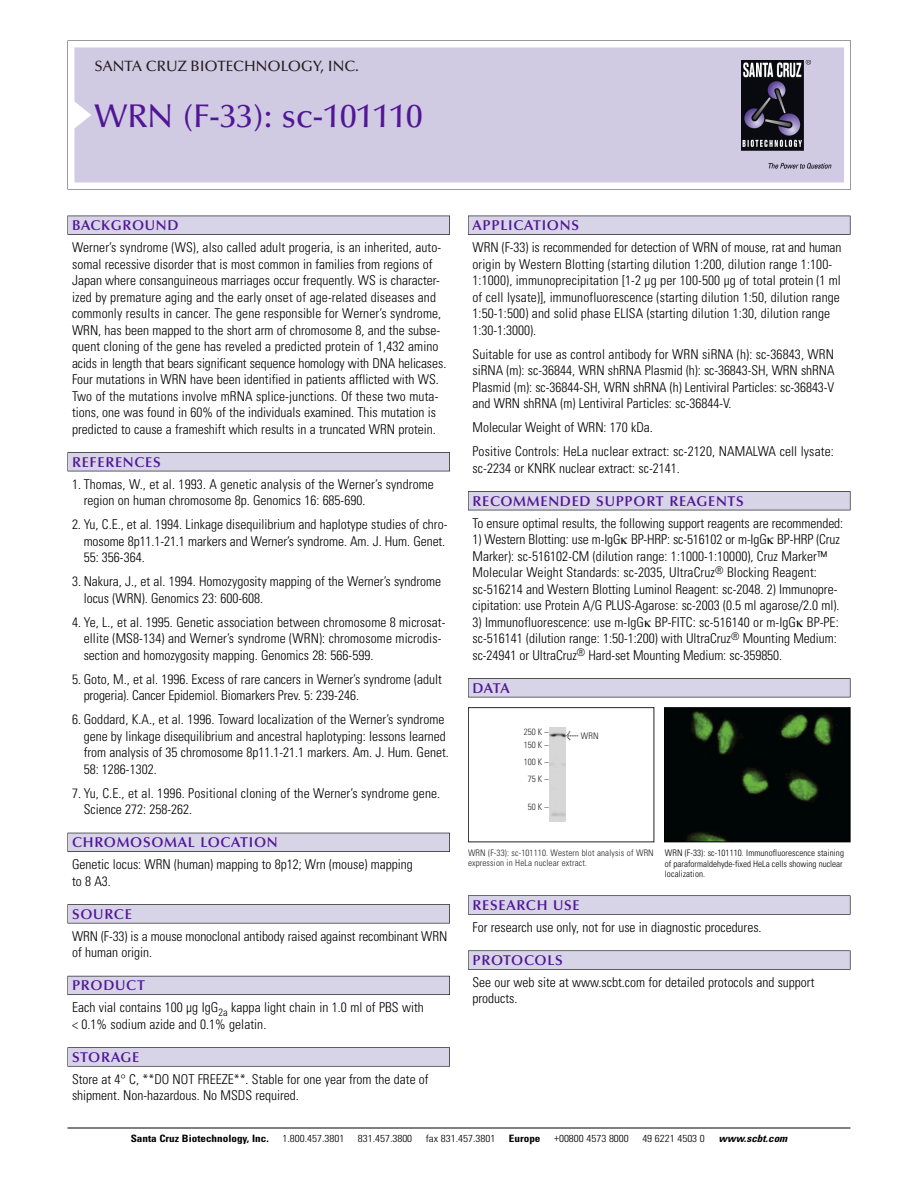
<style>
.page{position:relative;width:918px;height:1188px;background:#fff}
.page>*{position:absolute;margin:0;border:0;box-sizing:border-box;transform-origin:0 0}
.t1{font:500 33px "Optima";color:#511695}
.t2{font:500 15px "Optima";color:#231f20}
.t3{font:600 14.25px "Optima";letter-spacing:.05em;color:#511695}
.t4{font:300 condensed 13.5px/16.5px "Univers";color:#000}
.t5{font:300 condensed 10.2px "Univers";color:#000;scale:1.1 1}
.t6{font:700 condensed 10.2px "Univers";color:#000;scale:1.1 1}
.t7{font:italic 700 condensed 10.2px "Univers";color:#000;scale:1.1 1}
.t8{font:300 condensed 9px/10.5px "Univers";letter-spacing:.01em;color:#000}
.t9{font:300 condensed 9px/10.5px "Univers";letter-spacing:.015em;color:#272526}
.s1{font-family:"Meta Plus";font-weight:400;font-stretch:normal;font-size:10.5px}
</style>
<div class="page">
<svg style="left:68px;top:40px;width:783px;height:149px"></svg>
<div style="left:74px;top:47px;width:770px;height:135px;background:#d1cae3"></div>
<img style="left:741px;top:60px;width:90px;height:108px">
<div style="left:68px;top:216px;width:382px;height:19px;background:#535256"></div>
<div style="left:68px;top:216px;width:381px;height:18px;background:#d7d4e8"></div>
<div style="left:68px;top:452px;width:382px;height:19px;background:#515155"></div>
<div style="left:68px;top:453px;width:381px;height:18px;background:#d7d4e8"></div>
<div style="left:68px;top:833px;width:382px;height:19px;background:#515057"></div>
<div style="left:68px;top:833px;width:381px;height:18px;background:#d7d4e8"></div>
<div style="left:68px;top:904px;width:382px;height:19px;background:#575659"></div>
<div style="left:68px;top:905px;width:381px;height:18px;background:#d7d4e8"></div>
<div style="left:68px;top:976px;width:382px;height:19px;background:#595860"></div>
<div style="left:68px;top:976px;width:381px;height:18px;background:#d7d4e8"></div>
<svg style="left:68px;top:1047px;width:382px;height:20px"></svg>
<div style="left:68px;top:1048px;width:381px;height:18px;background:#d7d4e8"></div>
<div style="left:468px;top:216px;width:382px;height:19px;background:#535256"></div>
<div style="left:468px;top:216px;width:382px;height:18px;background:#d7d4e8"></div>
<div style="left:468px;top:491px;width:382px;height:19px;background:#515155"></div>
<div style="left:468px;top:492px;width:382px;height:18px;background:#d7d4e8"></div>
<div style="left:468px;top:678px;width:382px;height:19px;background:#545357"></div>
<div style="left:468px;top:679px;width:382px;height:18px;background:#d7d4e8"></div>
<div style="left:468px;top:895px;width:382px;height:20px;background:#666"></div>
<div style="left:468px;top:896px;width:382px;height:18px;background:#d7d4e8"></div>
<svg style="left:468px;top:950px;width:382px;height:20px"></svg>
<div style="left:468px;top:951px;width:382px;height:18px;background:#d7d4e8"></div>
<hr style="left:68px;top:1128px;width:782px;height:1px;background:#000">
<img style="left:666px;top:709px;width:182px;height:131px">
<div style="left:664px;top:707px;width:186px;height:135px;border:1px solid #000"></div>
<div style="left:468px;top:707px;width:186px;height:135px;border:1px solid #272526"></div>
<img style="left:550px;top:727px;width:15px;height:94px">
<p class="t2" style="left:94px;top:60px;width:266px">SANTA CRUZ BIOTECHNOLOGY, INC.</p>
<p class="t1" style="left:94px;top:102px;width:330px">WRN (F-33): sc-101110</p>
<p class="t3" style="left:72px;top:219px;width:108px">BACKGROUND</p>
<p class="t4" style="left:72px;top:240px;width:376px">Werner’s syndrome (WS), also called adult progeria, is an inherited, auto&shy;somal recessive disorder that is most common in families from regions of Japan where consanguineous marriages occur frequently. WS is character&shy;ized by premature aging and the early onset of age-related diseases and commonly results in cancer. The gene responsible for Werner’s syndrome, WRN, has been mapped to the short arm of chromosome 8, and the subse&shy;quent cloning of the gene has reveled a predicted protein of 1,432 amino acids in length that bears significant sequence homology with DNA helicases.<br>Four mutations in WRN have been identified in patients afflicted with WS.<br>Two of the mutations involve mRNA splice-junctions. Of these two muta&shy;tions, one was found in 60% of the individuals examined. This mutation is predicted to cause a frameshift which results in a truncated WRN protein.</p>
<p class="t3" style="left:72px;top:456px;width:90px">REFERENCES</p>
<p class="t4" style="left:84px;top:477px;width:352px;text-indent:-12px">1. Thomas, W., et al. 1993. A genetic analysis of the Werner’s syndrome region on human chromosome 8p. Genomics 16: 685-690.</p>
<p class="t4" style="left:84px;top:517px;width:365px;text-indent:-12px">2. Yu, C.E., et al. 1994. Linkage disequilibrium and haplotype studies of chro&shy;mosome 8p11.1-21.1 markers and Werner’s syndrome. Am. J. Hum. Genet.<br>55: 356-364.</p>
<p class="t4" style="left:84px;top:574px;width:359px;text-indent:-12px">3. Nakura, J., et al. 1994. Homozygosity mapping of the Werner’s syndrome locus (WRN). Genomics 23: 600-608.</p>
<p class="t4" style="left:84px;top:615px;width:363px;text-indent:-12px">4. Ye, L., et al. 1995. Genetic association between chromosome 8 microsat&shy;ellite (MS8-134) and Werner’s syndrome (WRN): chromosome microdis&shy;section and homozygosity mapping. Genomics 28: 566-599.</p>
<p class="t4" style="left:84px;top:672px;width:360px;text-indent:-12px">5. Goto, M., et al. 1996. Excess of rare cancers in Werner’s syndrome (adult progeria). Cancer Epidemiol. Biomarkers Prev. 5: 239-246.</p>
<p class="t4" style="left:84px;top:712px;width:367px;text-indent:-12px">6. Goddard, K.A., et al. 1996. Toward localization of the Werner’s syndrome gene by linkage disequilibrium and ancestral haplotyping: lessons learned from analysis of 35 chromosome 8p11.1-21.1 markers. Am. J. Hum. Genet.<br>58: 1286-1302.</p>
<p class="t4" style="left:84px;top:786px;width:358px;text-indent:-12px">7. Yu, C.E., et al. 1996. Positional cloning of the Werner’s syndrome gene.<br>Science 272: 258-262.</p>
<p class="t3" style="left:72px;top:836px;width:207px">CHROMOSOMAL LOCATION</p>
<p class="t4" style="left:72px;top:858px;width:342px">Genetic locus: WRN (human) mapping to 8p12; Wrn (mouse) mapping to 8 A3.</p>
<p class="t3" style="left:72px;top:908px;width:61px">SOURCE</p>
<p class="t4" style="left:72px;top:929px;width:377px">WRN (F-33) is a mouse monoclonal antibody raised against recombinant WRN of human origin.</p>
<p class="t3" style="left:72px;top:979px;width:74px">PRODUCT</p>
<p class="t4" style="left:72px;top:1001px;width:353px">Each vial contains 100 µg IgG<sub>2a</sub> kappa light chain in 1.0 ml of PBS with &lt; 0.1% sodium azide and 0.1% gelatin.</p>
<p class="t3" style="left:72px;top:1051px;width:69px">STORAGE</p>
<p class="t4" style="left:72px;top:1072px;width:358px">Store at 4° C, **DO NOT FREEZE**. Stable for one year from the date of shipment. Non-hazardous. No MSDS required.</p>
<p class="t3" style="left:473px;top:219px;width:108px">APPLICATIONS</p>
<p class="t4" style="left:473px;top:240px;width:370px">WRN (F-33) is recommended for detection of WRN of mouse, rat and human origin by Western Blotting (starting dilution 1:200, dilution range 1:100- 1:1000), immunoprecipitation [1-2 µg per 100-500 µg of total protein (1 ml of cell lysate)], immunofluorescence (starting dilution 1:50, dilution range 1:50-1:500) and solid phase ELISA (starting dilution 1:30, dilution range 1:30-1:3000).</p>
<p class="t4" style="left:473px;top:347px;width:364px;text-align:justify">Suitable for use as control antibody for WRN siRNA (h): sc-36843, WRN siRNA (m): sc-36844, WRN shRNA Plasmid (h): sc-36843-SH, WRN shRNA Plasmid (m): sc-36844-SH, WRN shRNA (h) Lentiviral Particles: sc-36843-V and WRN shRNA (m) Lentiviral Particles: sc-36844-V.</p>
<p class="t4" style="left:473px;top:420px;width:182px">Molecular Weight of WRN: 170 kDa.</p>
<p class="t4" style="left:473px;top:444px;width:363px">Positive Controls: HeLa nuclear extract: sc-2120, NAMALWA cell lysate: sc-2234 or KNRK nuclear extract: sc-2141.</p>
<p class="t3" style="left:473px;top:495px;width:273px">RECOMMENDED SUPPORT REAGENTS</p>
<p class="t4" style="left:473px;top:516px;width:372px">To ensure optimal results, the following support reagents are recommended:</p>
<p class="t4" style="left:473px;top:532px;width:369px">1) Western Blotting: use m-IgG BP-HRP: sc-516102 or m-IgG BP-HRP (Cruz Marker): sc-516102-CM (dilution range: 1:1000-1:10000), Cruz Marker™ Molecular Weight Standards: sc-2035, UltraCruz<sup>®</sup> Blocking Reagent: sc-516214 and Western Blotting Luminol Reagent: sc-2048. 2) Immunopre&shy;cipitation: use Protein A/G PLUS-Agarose: sc-2003 (0.5 ml agarose/2.0 ml).</p>
<p class="t4" style="left:473px;top:615px;width:368px">3) Immunofluorescence: use m-IgG BP-FITC: sc-516140 or m-IgG BP-PE: sc-516141 (dilution range: 1:50-1:200) with UltraCruz<sup>®</sup> Mounting Medium: sc-24941 or UltraCruz<sup>®</sup> Hard-set Mounting Medium: sc-359850.</p>
<p class="t3" style="left:473px;top:682px;width:39px">DATA</p>
<p class="t9" style="left:524px;top:726px;width:26px;line-height:13.5px">250 K –<br>150 K –</p>
<p class="t9" style="left:524px;top:754px;width:26px;line-height:17.1px;text-align:center">100 K –<br>75 K –</p>
<p class="t9" style="left:528px;top:803px;width:22px">50 K –</p>
<p class="t9" style="left:566px;top:731px;width:34px"><span class="s1">&lt;</span> WRN</p>
<p class="t9" style="left:468px;top:848px;width:187px">WRN (F-33): sc-101110. Western blot analysis of WRN expression in HeLa nuclear extract.</p>
<p class="t8" style="left:665px;top:849px;width:181px">WRN (F-33): sc-101110. Immunofluorescence staining of paraformaldehyde-fixed HeLa cells showing nuclear localization.</p>
<p class="t3" style="left:473px;top:899px;width:109px">RESEARCH USE</p>
<p class="t4" style="left:473px;top:920px;width:291px">For research use only, not for use in diagnostic procedures.</p>
<p class="t3" style="left:473px;top:954px;width:92px">PROTOCOLS</p>
<p class="t4" style="left:473px;top:975px;width:343px">See our web site at www.scbt.com for detailed protocols and support products.</p>
<p class="t6" style="left:131px;top:1135px;width:127px">Santa Cruz Biotechnology, Inc.</p>
<p class="t5" style="left:282px;top:1135px;width:58px">1.800.457.3801</p>
<p class="t5" style="left:358px;top:1135px;width:51px">831.457.3800</p>
<p class="t5" style="left:426px;top:1135px;width:65px">fax 831.457.3801</p>
<p class="t6" style="left:509px;top:1135px;width:30px">Europe</p>
<p class="t5" style="left:554px;top:1135px;width:69px">+00800 4573 8000</p>
<p class="t5" style="left:642px;top:1135px;width:58px">49 6221 4503 0</p>
<p class="t7" style="left:719px;top:1135px;width:66px">www.scbt.com</p>
</div>
